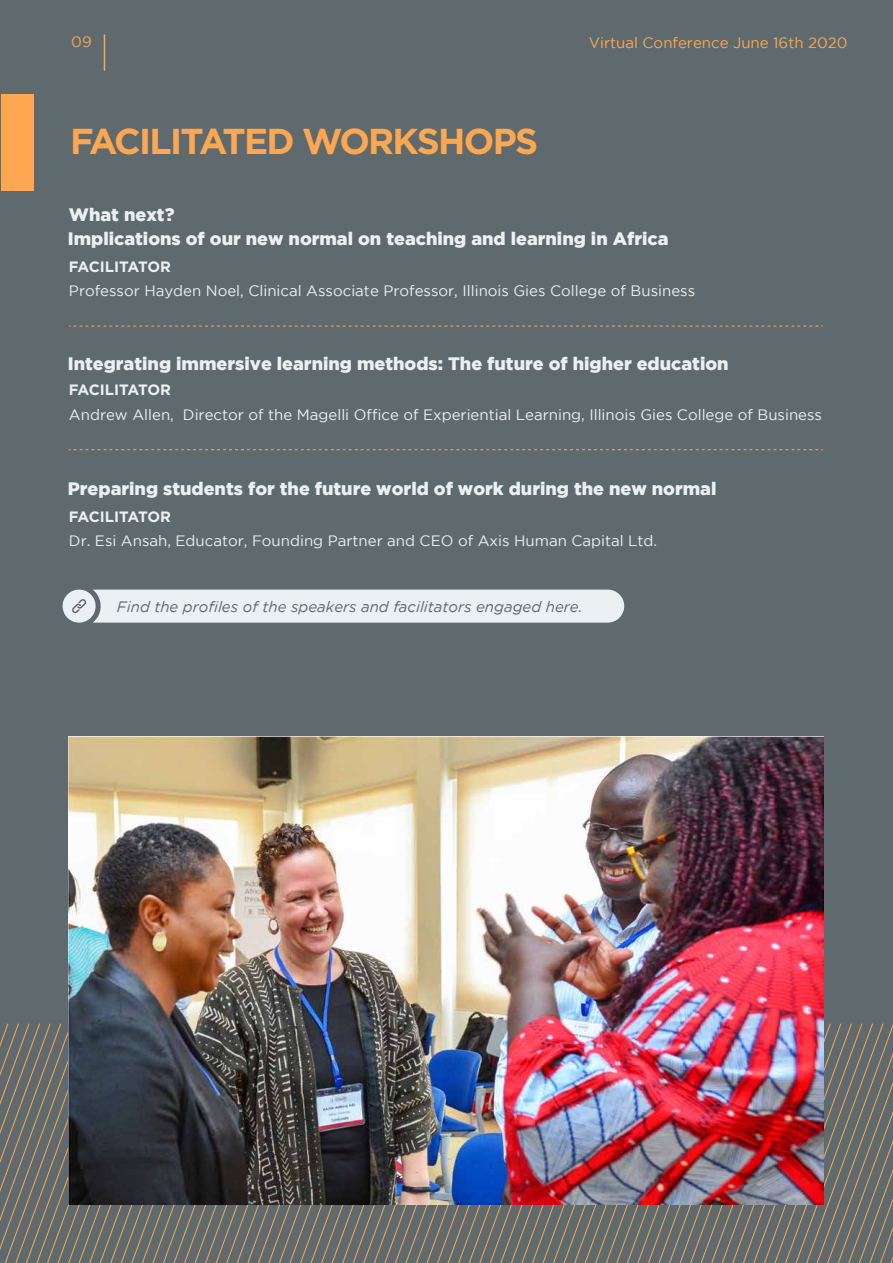
<style>
.page{position:relative;width:893px;height:1263px;background:#5e6a6d}
.page>*{position:absolute;margin:0;border:0;box-sizing:border-box;transform-origin:0 0}
.t1{font:700 36px "Gotham";letter-spacing:-.045em;color:#fda752}
.t2{font:900 18px/24.8px "Gotham";color:#ebf0f2}
.t3{font:15px "Gotham";color:#ebf0f2}
.t4{font:italic 15px "Gotham";color:#5e6a6d}
.t5{font:700 15px "Gotham";letter-spacing:-.015em;color:#ebf0f2}
.t6{font:15px "Gotham";color:#fda752}
</style>
<div class="page">
<div style="left:2px;top:94px;width:32px;height:96px;background:#fda752"></div>
<hr style="left:104px;top:34px;width:1px;height:37px;background:#fda752">
<div style="left:63px;top:590px;width:561px;height:33px;background:#ebf0f2"></div>
<svg style="left:69px;top:449px;width:754px;height:1px"></svg>
<svg style="left:69px;top:326px;width:754px;height:1px"></svg>
<svg style="left:0;top:1023px;width:893px;height:240px"></svg>
<img style="left:69px;top:737px;width:755px;height:467px">
<p class="t6" style="left:71px;top:34px;width:22px">09</p>
<p class="t6" style="left:589px;top:35px;width:260px">Virtual Conference June 16th 2020</p>
<h1 class="t1" style="left:70px;top:118px;width:469px">FACILITATED WORKSHOPS</h1>
<p class="t2" style="left:68px;top:201px;width:602px">What next?<br>Implications of our new normal on teaching and learning in Africa</p>
<p class="t5" style="left:69px;top:257px;width:103px">FACILITATOR</p>
<p class="t3" style="left:69px;top:283px;width:628px">Professor Hayden Noel, Clinical Associate Professor, Illinois Gies College of Business</p>
<p class="t2" style="left:68px;top:351px;width:662px">Integrating immersive learning methods: The future of higher education</p>
<p class="t5" style="left:69px;top:380px;width:103px">FACILITATOR</p>
<p class="t3" style="left:69px;top:406px;width:755px">Andrew Allen, Director of the Magelli Office of Experiential Learning, Illinois Gies College of Business</p>
<p class="t2" style="left:68px;top:476px;width:650px">Preparing students for the future world of work during the new normal</p>
<p class="t5" style="left:69px;top:506px;width:103px">FACILITATOR</p>
<p class="t3" style="left:69px;top:532px;width:590px">Dr. Esi Ansah, Educator, Founding Partner and CEO of Axis Human Capital Ltd.</p>
<p class="t4" style="left:117px;top:599px;width:467px">Find the profiles of the speakers and facilitators engaged here.</p>
</div>
